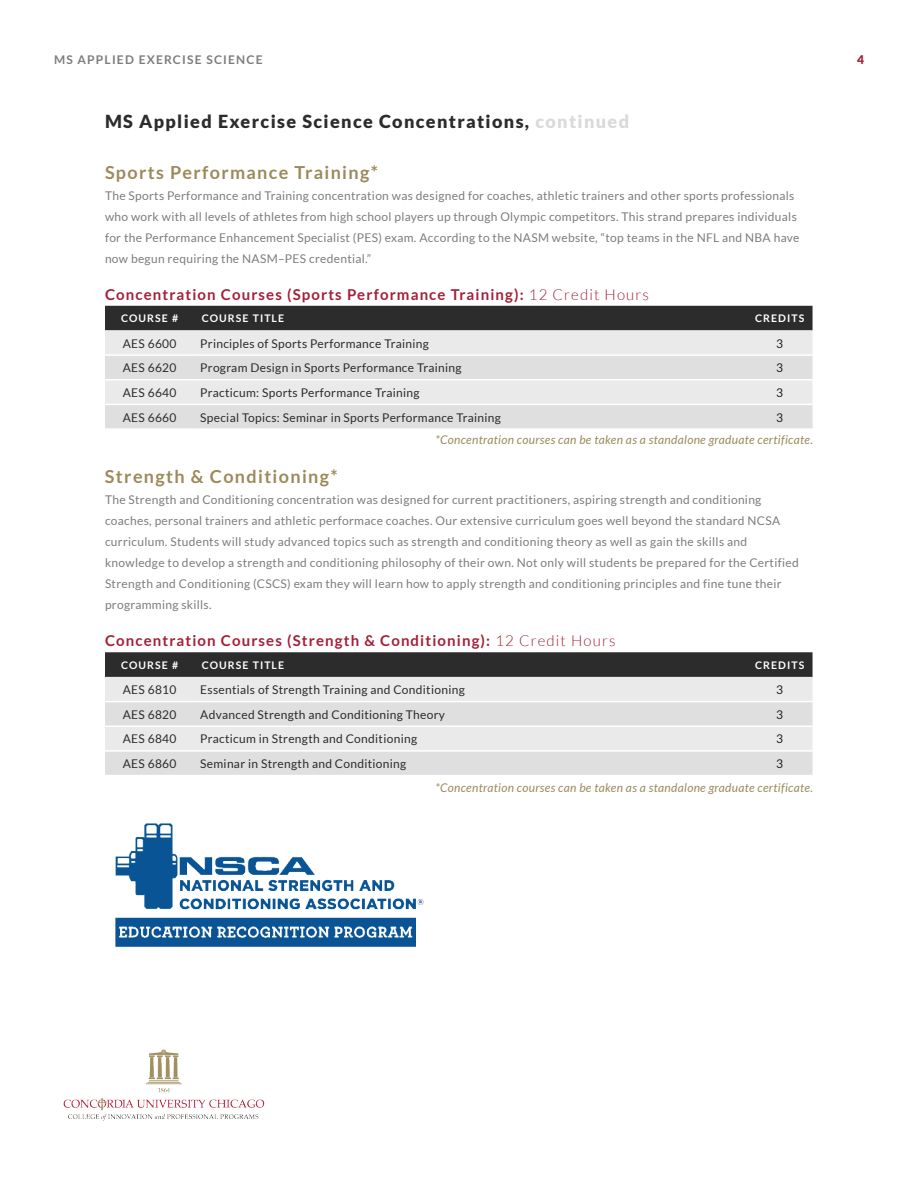
<style>
.page{position:relative;width:918px;height:1188px;background:#fff}
.page>*{position:absolute;margin:0;border:0;box-sizing:border-box;transform-origin:0 0}
.t1{font:700 18px "Lato";letter-spacing:.075em;color:#9b8a5b}
.t2{font:900 18px "Lato";letter-spacing:.075em;color:#2c2c2c}
.t3{font:700 15px "Lato";letter-spacing:.075em;color:#a42038}
.t4{font:12px/21px "Lato";letter-spacing:.025em;color:#7c7d7d}
.t5{font:12px "Lato";letter-spacing:.025em;color:#2c2c2c}
.t6{font:italic 12px "Lato";letter-spacing:.025em;color:#9b8a5b}
.t7{font:700 12px "Lato";letter-spacing:.1em;color:#7c7d7d}
.t8{font:12px "Lato";color:#221f1f}
.t9{font:900 12px "Lato";color:#a42038}
.t10{font:700 10.5px "Lato";letter-spacing:.1em;color:#fff}
.s1{color:#fff}
.s2{font-weight:300}
</style>
<div class="page">
<div style="left:105px;top:306px;width:708px;height:24px;background:#2c2c2c"></div>
<div style="left:105px;top:330px;width:708px;height:24px;background:#eaeaea"></div>
<svg style="left:105px;top:356px;width:708px;height:72px;background:#e3e2e2"></svg>
<hr style="left:105px;top:379px;width:89px;height:2px;background:#fff">
<hr style="left:194px;top:379px;width:553px;height:2px;background:#fff">
<hr style="left:747px;top:379px;width:66px;height:2px;background:#fff">
<hr style="left:105px;top:404px;width:89px;height:1px;background:#fff">
<hr style="left:194px;top:404px;width:553px;height:1px;background:#fff">
<hr style="left:747px;top:404px;width:66px;height:1px;background:#fff">
<svg style="left:105px;top:652px;width:708px;height:25px;background:#2f2f2f"></svg>
<div style="left:105px;top:677px;width:708px;height:24px;background:#eaeaea"></div>
<svg style="left:105px;top:702px;width:708px;height:73px;background:#e3e3e3"></svg>
<hr style="left:105px;top:726px;width:89px;height:1px;background:#fff">
<hr style="left:194px;top:726px;width:553px;height:1px;background:#fff">
<hr style="left:747px;top:726px;width:66px;height:1px;background:#fff">
<hr style="left:105px;top:750px;width:89px;height:2px;background:#fff">
<hr style="left:194px;top:750px;width:553px;height:2px;background:#fff">
<hr style="left:747px;top:750px;width:66px;height:2px;background:#fff">
<img style="left:115px;top:823px;width:309px;height:124px">
<img style="left:63px;top:1049px;width:202px;height:72px">
<p class="t7" style="left:54px;top:54px;width:210px">MS APPLIED EXERCISE SCIENCE</p>
<p class="t9" style="left:857px;top:54px;width:8px">4</p>
<h1 class="t2" style="left:105px;top:113px;width:526px">MS Applied Exercise Science Concentrations, <span class="s1">continued</span></h1>
<h1 class="t1" style="left:105px;top:164px;width:274px">Sports Performance Training*</h1>
<p class="t4" style="left:105px;top:186px;width:696px">The Sports Performance and Training concentration was designed for coaches, athletic trainers and other sports professionals who work with all levels of athletes from high school players up through Olympic competitors. This strand prepares individuals for the Performance Enhancement Specialist (PES) exam. According to the NASM website, “top teams in the NFL and NBA have now begun requiring the NASM–PES credential.”</p>
<p class="t3" style="left:105px;top:288px;width:546px">Concentration Courses (Sports Performance Training): <span class="s2">12 Credit Hours</span></p>
<p class="t10" style="left:121px;top:314px;width:59px">COURSE #</p>
<p class="t10" style="left:202px;top:314px;width:84px">COURSE TITLE</p>
<p class="t10" style="left:755px;top:314px;width:51px">CREDITS</p>
<p class="t5" style="left:123px;top:338px;width:55px">AES 6600</p>
<p class="t5" style="left:200px;top:338px;width:230px">Principles of Sports Performance Training</p>
<p class="t8" style="left:776px;top:338px;width:8px">3</p>
<p class="t5" style="left:123px;top:363px;width:55px">AES 6620</p>
<p class="t5" style="left:200px;top:363px;width:263px">Program Design in Sports Performance Training</p>
<p class="t8" style="left:776px;top:363px;width:8px">3</p>
<p class="t5" style="left:123px;top:388px;width:55px">AES 6640</p>
<p class="t5" style="left:200px;top:388px;width:221px">Practicum: Sports Performance Training</p>
<p class="t8" style="left:776px;top:388px;width:8px">3</p>
<p class="t5" style="left:123px;top:412px;width:55px">AES 6660</p>
<p class="t5" style="left:200px;top:412px;width:302px">Special Topics: Seminar in Sports Performance Training</p>
<p class="t8" style="left:776px;top:412px;width:8px">3</p>
<p class="t6" style="left:435px;top:435px;width:379px">*Concentration courses can be taken as a standalone graduate certificate.</p>
<h1 class="t1" style="left:105px;top:469px;width:234px">Strength &amp; Conditioning*</h1>
<p class="t4" style="left:105px;top:490px;width:695px">The Strength and Conditioning concentration was designed for current practitioners, aspiring strength and conditioning coaches, personal trainers and athletic performace coaches. Our extensive curriculum goes well beyond the standard NCSA curriculum. Students will study advanced topics such as strength and conditioning theory as well as gain the skills and knowledge to develop a strength and conditioning philosophy of their own. Not only will students be prepared for the Certified Strength and Conditioning (CSCS) exam they will learn how to apply strength and conditioning principles and fine tune their programming skills.</p>
<p class="t3" style="left:105px;top:635px;width:512px">Concentration Courses (Strength &amp; Conditioning): <span class="s2">12 Credit Hours</span></p>
<p class="t10" style="left:121px;top:661px;width:59px">COURSE #</p>
<p class="t10" style="left:202px;top:661px;width:84px">COURSE TITLE</p>
<p class="t10" style="left:755px;top:661px;width:51px">CREDITS</p>
<p class="t5" style="left:123px;top:685px;width:55px">AES 6810</p>
<p class="t5" style="left:200px;top:685px;width:266px">Essentials of Strength Training and Conditioning</p>
<p class="t8" style="left:776px;top:685px;width:8px">3</p>
<p class="t5" style="left:123px;top:709px;width:55px">AES 6820</p>
<p class="t5" style="left:200px;top:709px;width:246px">Advanced Strength and Conditioning Theory</p>
<p class="t8" style="left:776px;top:709px;width:8px">3</p>
<p class="t5" style="left:123px;top:734px;width:55px">AES 6840</p>
<p class="t5" style="left:200px;top:734px;width:218px">Practicum in Strength and Conditioning</p>
<p class="t8" style="left:776px;top:734px;width:8px">3</p>
<p class="t5" style="left:123px;top:759px;width:55px">AES 6860</p>
<p class="t5" style="left:200px;top:759px;width:208px">Seminar in Strength and Conditioning</p>
<p class="t8" style="left:776px;top:759px;width:8px">3</p>
<p class="t6" style="left:435px;top:783px;width:379px">*Concentration courses can be taken as a standalone graduate certificate.</p>
</div>
